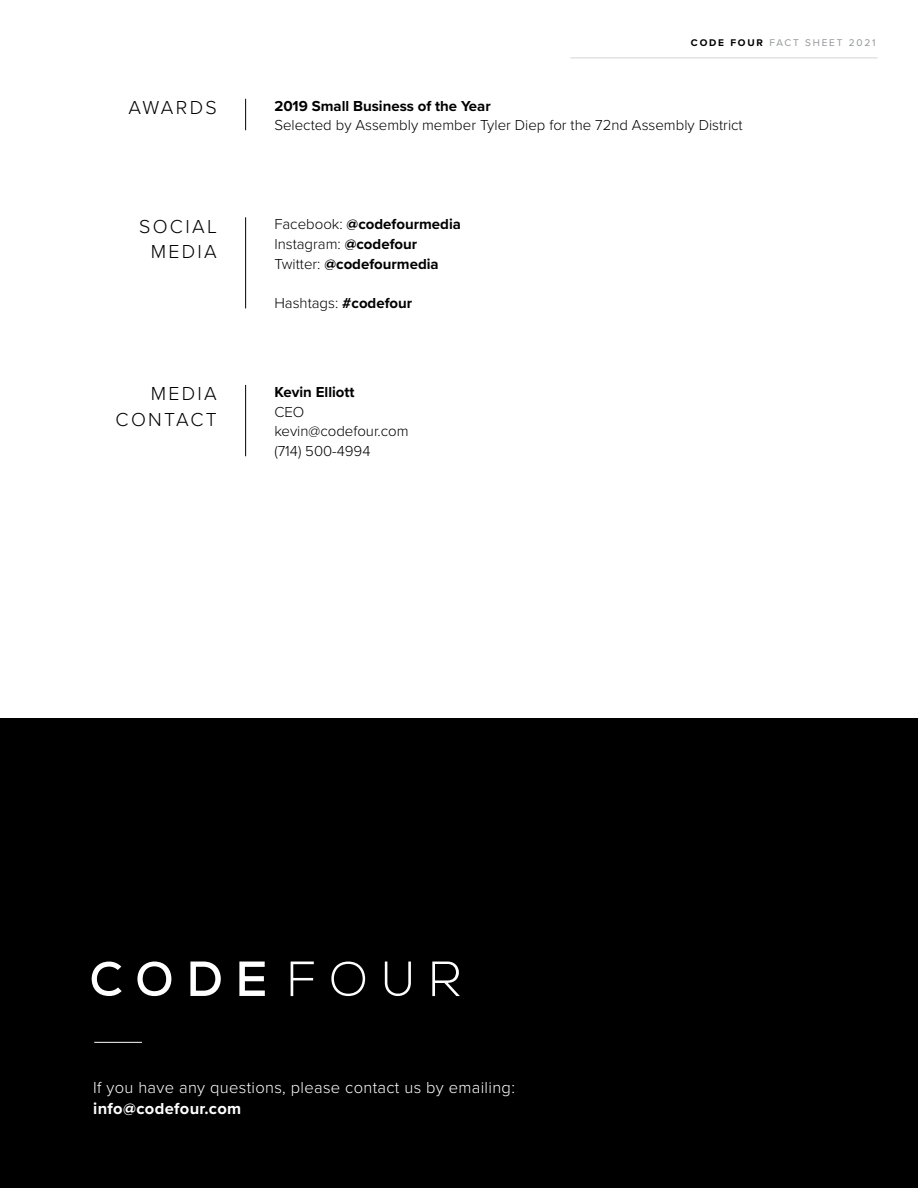
<style>
.page{position:relative;width:918px;height:1188px;background:#fff}
.page>*{position:absolute;margin:0;border:0;box-sizing:border-box;transform-origin:0 0}
.t1{font:300 19.5px/25.5px "Proxima Nova";letter-spacing:.12em;color:#000;text-align:center}
.t2{font:300 16.5px "Proxima Nova";letter-spacing:.02em;color:#fff}
.t3{font:700 16.5px "Proxima Nova";letter-spacing:.02em;color:#fff}
.t4{font:300 15px/19.8px "Proxima Nova";color:#000}
.t5{font:700 15px/19.8px "Proxima Nova";color:#000}
.t6{font:10.05px "Proxima Nova";letter-spacing:.18em;color:#939598}
.s1{font-weight:700;color:#000}
.s2{font-weight:300}
.s3{font-weight:700}
</style>
<div class="page">
<div style="left:0;top:719px;width:918px;height:469px;background:#000"></div>
<hr style="left:94px;top:1042px;width:48px;height:1px;background:#fff">
<svg style="left:92px;top:962px;width:368px;height:35px"></svg>
<hr style="left:245px;top:217px;width:1px;height:91px;background:#000">
<hr style="left:245px;top:385px;width:1px;height:71px;background:#000">
<hr style="left:570px;top:58px;width:308px;height:1px;background:#d1d3d4">
<hr style="left:245px;top:99px;width:1px;height:31px;background:#000">
<h1 class="t1" style="left:129px;top:94px;width:90px">AWARDS</h1>
<h1 class="t1" style="left:139px;top:212px;width:79px">SOCIAL<br>MEDIA</h1>
<h1 class="t1" style="left:116px;top:380px;width:103px;text-align:right">MEDIA<br>CONTACT</h1>
<p class="t6" style="left:691px;top:35px;width:186px"><span class="s1">CODE FOUR</span> FACT SHEET 2021</p>
<p class="t5" style="left:274px;top:95px;width:218px">2019 Small Business of the Year</p>
<p class="t4" style="left:274px;top:115px;width:470px">Selected by Assembly member Tyler Diep for the 72nd Assembly District</p>
<p class="t5" style="left:274px;top:214px;width:188px"><span class="s2">Facebook:</span> @codefourmedia<br><span class="s2">Instagram:</span> @codefour<br><span class="s2">Twitter:</span> @codefourmedia</p>
<p class="t4" style="left:274px;top:293px;width:139px">Hashtags: <span class="s3">#codefour</span></p>
<p class="t5" style="left:274px;top:382px;width:82px">Kevin Elliott</p>
<p class="t4" style="left:274px;top:401px;width:136px">CEO kevin@codefour.com (714) 500-4994</p>
<p class="t2" style="left:93px;top:1076px;width:423px">If you have any questions, please contact us by emailing:</p>
<p class="t3" style="left:93px;top:1097px;width:150px">info@codefour.com</p>
</div>
